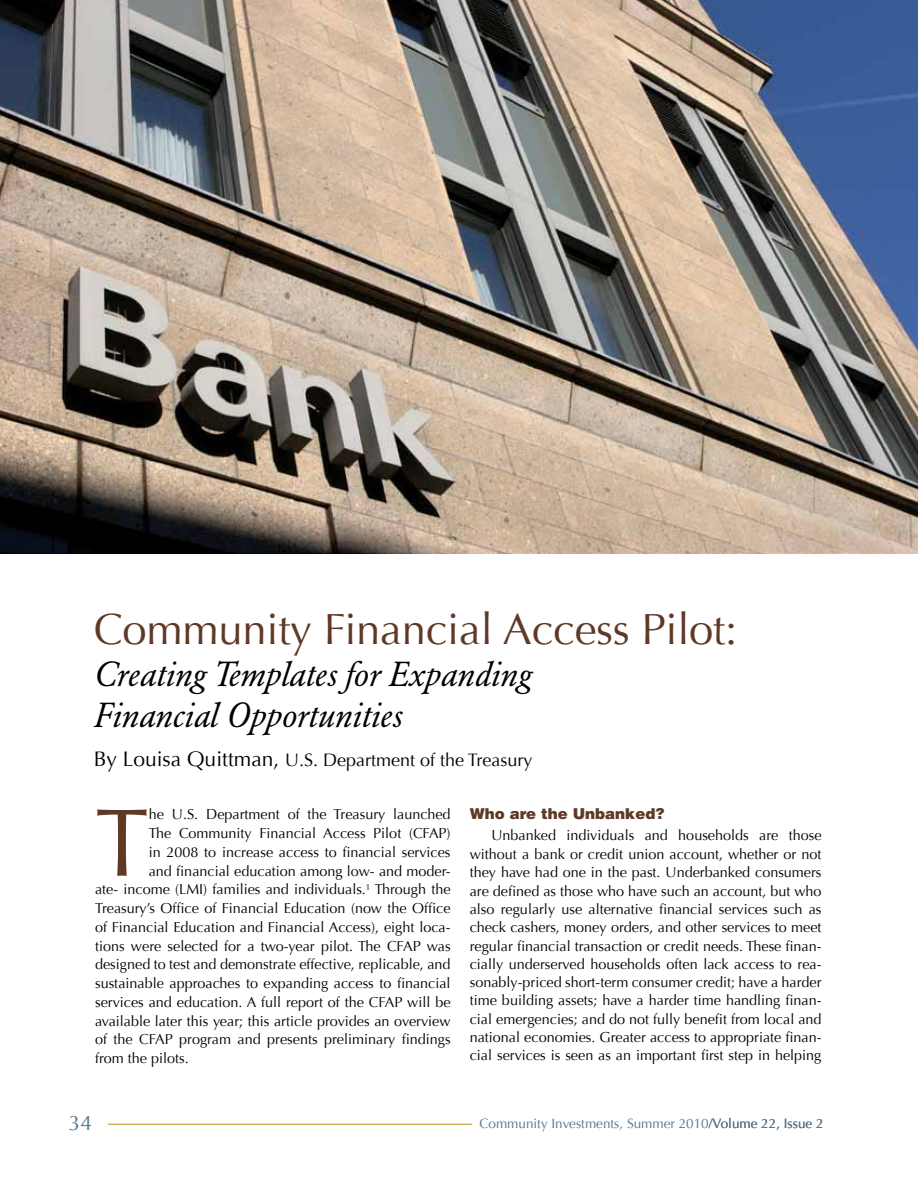
<style>
.page{position:relative;width:918px;height:1188px;background:#fff}
.page>*{position:absolute;margin:0;border:0;box-sizing:border-box;transform-origin:0 0}
.t1{font:96.45px "Optima";color:#5f3826}
.t2{font:43.5px "Optima";letter-spacing:-.005em;color:#5f3826}
.t3{font:italic 34.5px/41.4px "Garamond BE";color:#000}
.t4{font:21px "Optima";color:#54758b}
.t5{font:18px "Optima";color:#000}
.t6{font:900 15px "Helvetica";color:#5f3826}
.t7{font:14.4px/18.3px "Optima";color:#000;text-align:justify}
.t8{font:13.5px "Optima";color:#54758b}
.s1{font-size:21px}
</style>
<div class="page">
<img style="left:0;top:0;width:918px;height:553px">
<hr style="left:108px;top:1124px;width:364px;height:1px;background:#b3911d">
<h2 class="t2" style="left:94px;top:604px;width:645px">Community Financial Access Pilot:</h2>
<h3 class="t3" style="left:94px;top:653px;width:439px">Creating Templates for Expanding<br>Financial Opportunities</h3>
<p class="t5" style="left:94px;top:749px;width:440px"><span class="s1">By Louisa Quittman,</span> U.S. Department of the Treasury</p>
<p class="t6" style="left:470px;top:804px;width:196px">Who are the Unbanked?</p>
<p class="t7" style="left:470px;top:826px;width:353px;text-indent:22px">Unbanked individuals and households are those without a bank or credit union account, whether or not they have had one in the past. Underbanked consumers are defined as those who have such an account, but who also regularly use alternative financial services such as check cashers, money orders, and other services to meet regular financial transaction or credit needs. These finan&shy;cially underserved households often lack access to rea&shy;sonably-priced short-term consumer credit; have a harder time building assets; have a harder time handling finan&shy;cial emergencies; and do not fully benefit from local and national economies. Greater access to appropriate finan&shy;cial services is seen as an important first step in helping</p>
<h1 class="t1" style="left:95px;top:787px;width:55px">T</h1>
<p class="t7" style="left:149px;top:806px;width:303px">he U.S. Department of the Treasury launched</p>
<p class="t7" style="left:149px;top:824px;width:303px">The Community Financial Access Pilot (CFAP)</p>
<p class="t7" style="left:149px;top:843px;width:303px">in 2008 to increase access to financial services</p>
<p class="t7" style="left:149px;top:862px;width:303px">and financial education among low- and moder-</p>
<p class="t7" style="left:95px;top:881px;width:357px">ate- income (LMI) families and individuals.<sup>1</sup> Through the</p>
<p class="t7" style="left:95px;top:899px;width:357px">Treasury’s Office of Financial Education (now the Office</p>
<p class="t7" style="left:95px;top:918px;width:357px">of Financial Education and Financial Access), eight loca-</p>
<p class="t7" style="left:95px;top:937px;width:357px">tions were selected for a two-year pilot. The CFAP was</p>
<p class="t7" style="left:95px;top:956px;width:357px">designed to test and demonstrate effective, replicable, and</p>
<p class="t7" style="left:95px;top:974px;width:357px">sustainable approaches to expanding access to financial</p>
<p class="t7" style="left:95px;top:993px;width:357px">services and education. A full report of the CFAP will be</p>
<p class="t7" style="left:95px;top:1012px;width:357px">available later this year; this article provides an overview</p>
<p class="t7" style="left:95px;top:1031px;width:357px">of the CFAP program and presents preliminary findings</p>
<p class="t7" style="left:95px;top:1049px;width:95px">from the pilots.</p>
<h3 class="t4" style="left:69px;top:1110px;width:25px">34</h3>
<p class="t8" style="left:480px;top:1115px;width:346px">Community Investments, Summer 2010/Volume 22, Issue 2</p>
</div>
